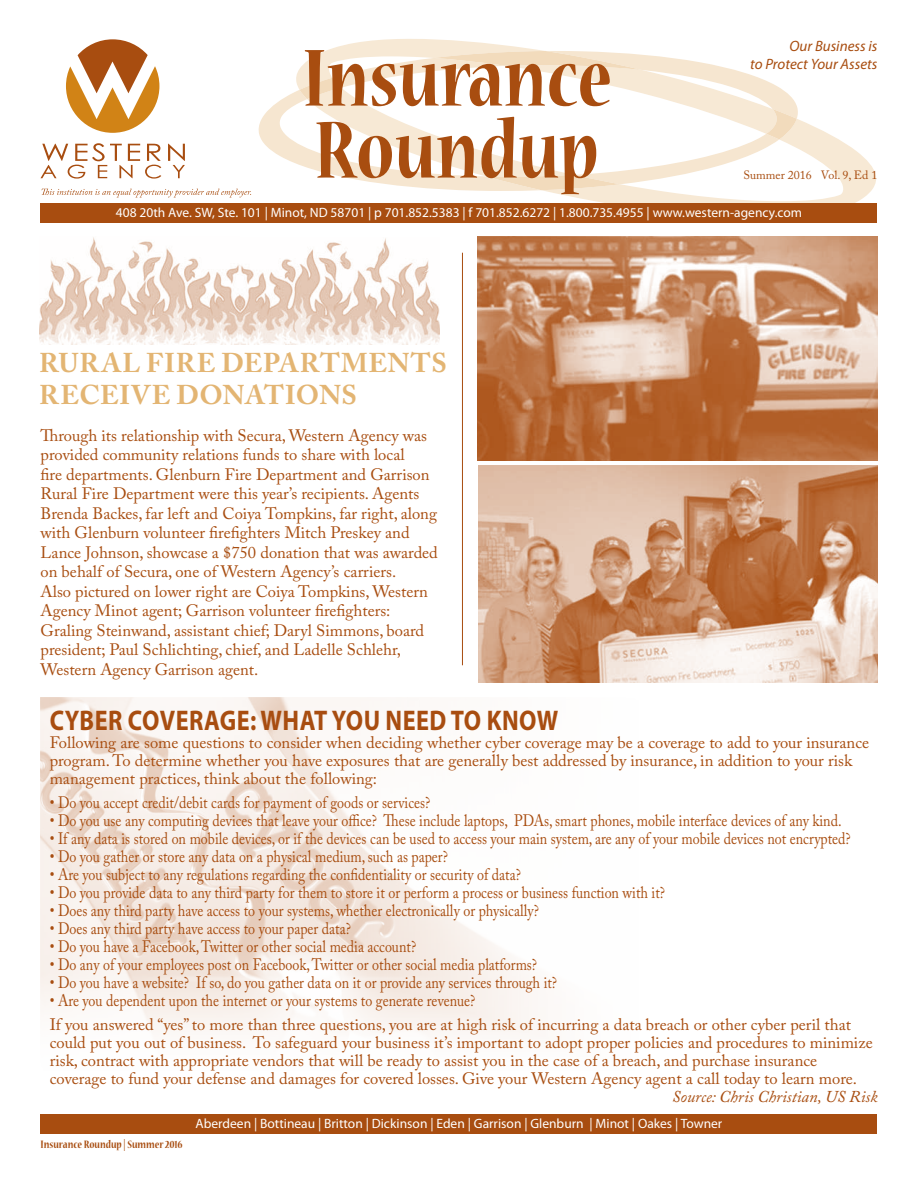
<style>
.page{position:relative;width:918px;height:1188px;background:#fff}
.page>*{position:absolute;margin:0;border:0;box-sizing:border-box;transform-origin:0 0}
.t1{font:700 28.5px "Myriad Pro";letter-spacing:.02em;color:#a84d10;scale:.85 1}
.t2{font:700 27px/32.4px "Adobe Caslon Pro";letter-spacing:.02em;color:#e3b573}
.t3{font:16.5px/19.5px "Adobe Caslon Pro";color:#a84d10}
.t4{font:16.5px/24px "Adobe Caslon Pro";color:#a84d10;scale:.85 1}
.t5{font:italic 16.5px "Adobe Caslon Pro";color:#a84d10}
.t6{font:italic 15px/18px "Myriad Pro";color:#a84d10;text-align:right}
.t7{font:13.5px "Myriad Pro";color:#fff}
.t8{font:700 condensed 12px "Nueva Std";color:#a84d10}
.t9{font:12px "Adobe Caslon Pro";color:#a84d10}
</style>
<div class="page">
<svg style="left:259px;top:91px;width:37px;height:73px;fill:#f7e8d5"></svg>
<svg style="left:296px;top:39px;width:580px;height:164px"></svg>
<svg style="left:300px;top:51px;width:497px;height:139px"></svg>
<svg style="left:305px;top:50px;width:305px;height:56px"></svg>
<svg style="left:316px;top:117px;width:280px;height:77px"></svg>
<div style="left:40px;top:203px;width:838px;height:20px;background:#a84d10"></div>
<div style="left:40px;top:1114px;width:838px;height:20px;background:#a84d10"></div>
<svg style="left:66px;top:39px;width:93px;height:94px"></svg>
<svg style="left:41px;top:143px;width:120px;height:36px"></svg>
<svg style="left:168px;top:144px;width:17px;height:34px"></svg>
<svg style="left:41px;top:189px;width:210px;height:8px"></svg>
<img style="left:40px;top:698px;width:500px;height:337px">
<hr style="left:462px;top:253px;width:1px;height:412px;background:#a84d10">
<img style="left:478px;top:236px;width:400px;height:224px">
<img style="left:478px;top:466px;width:400px;height:217px">
<img style="left:40px;top:237px;width:400px;height:108px">
<p class="t6" style="left:750px;top:36px;width:129px">Our Business is<br>to Protect Your Assets</p>
<p class="t9" style="left:743px;top:168px;width:136px">Summer 2016 Vol. 9, Ed 1</p>
<p class="t7" style="left:116px;top:204px;width:688px">408 20th Ave. SW, Ste. 101 | Minot, ND 58701 | p 701.852.5383 | f 701.852.6272 | 1.800.735.4955 | www.western-agency.com</p>
<h2 class="t2" style="left:39px;top:346px;width:409px">RURAL FIRE DEPARTMENTS<br>RECEIVE DONATIONS</h2>
<p class="t3" style="left:41px;top:425px;width:399px">Through its relationship with Secura, Western Agency was provided community relations funds to share with local<br>fire departments. Glenburn Fire Department and Garrison Rural Fire Department were this year’s recipients. Agents Brenda Backes, far left and Coiya Tompkins, far right, along with Glenburn volunteer firefighters Mitch Preskey and Lance Johnson, showcase a $750 donation that was awarded on behalf of Secura, one of Western Agency’s carriers.<br>Also pictured on lower right are Coiya Tompkins, Western Agency Minot agent; Garrison volunteer firefighters:<br>Graling Steinwand, assistant chief; Daryl Simmons, board president; Paul Schlichting, chief, and Ladelle Schlehr, Western Agency Garrison agent.</p>
<h1 class="t1" style="left:50px;top:702px;width:600px">CYBER COVERAGE: WHAT YOU NEED TO KNOW</h1>
<p class="t3" style="left:50px;top:733px;width:821px;line-height:18px">Following are some questions to consider when deciding whether cyber coverage may be a coverage to add to your insurance program. To determine whether you have exposures that are generally best addressed by insurance, in addition to your risk management practices, think about the following:</p>
<p class="t4" style="left:50px;top:790px;width:449px">• Do you accept credit/debit cards for payment of goods or services?</p>
<p class="t4" style="left:50px;top:808px;width:933px">• Do you use any computing devices that leave your office? These include laptops, PDAs, smart phones, mobile interface devices of any kind.</p>
<p class="t4" style="left:50px;top:826px;width:944px">• If any data is stored on mobile devices, or if the devices can be used to access your main system, are any of your mobile devices not encrypted?</p>
<p class="t4" style="left:50px;top:844px;width:470px">• Do you gather or store any data on a physical medium, such as paper?</p>
<p class="t4" style="left:50px;top:862px;width:556px">• Are you subject to any regulations regarding the confidentiality or security of data?</p>
<p class="t4" style="left:50px;top:880px;width:725px">• Do you provide data to any third party for them to store it or perform a process or business function with it?</p>
<p class="t4" style="left:50px;top:898px;width:577px">• Does any third party have access to your systems, whether electronically or physically?</p>
<p class="t4" style="left:50px;top:916px;width:356px">• Does any third party have access to your paper data?</p>
<p class="t4" style="left:50px;top:934px;width:433px">• Do you have a Facebook, Twitter or other social media account?</p>
<p class="t4" style="left:50px;top:952px;width:575px">• Do any of your employees post on Facebook, Twitter or other social media platforms?</p>
<p class="t4" style="left:50px;top:970px;width:599px">• Do you have a website? If so, do you gather data on it or provide any services through it?</p>
<p class="t4" style="left:50px;top:988px;width:944px">• Are you dependent upon the internet or your systems to generate revenue?<br>If you answered “yes” to more than three questions, you are at high risk of incurring a data breach or other cyber peril that</p>
<p class="t3" style="left:50px;top:1033px;width:825px;line-height:18px">could put you out of business. To safeguard your business it’s important to adopt proper policies and procedures to minimize risk, contract with appropriate vendors that will be ready to assist you in the case of a breach, and purchase insurance coverage to fund your defense and damages for covered losses. Give your Western Agency agent a call today to learn more.</p>
<p class="t5" style="left:672px;top:1087px;width:207px">Source: Chris Christian, US Risk</p>
<p class="t8" style="left:40px;top:1139px;width:144px">Insurance Roundup | Summer 2016</p>
<p class="t7" style="left:196px;top:1115px;width:528px">Aberdeen | Bottineau | Britton | Dickinson | Eden | Garrison | Glenburn | Minot | Oakes | Towner</p>
</div>
